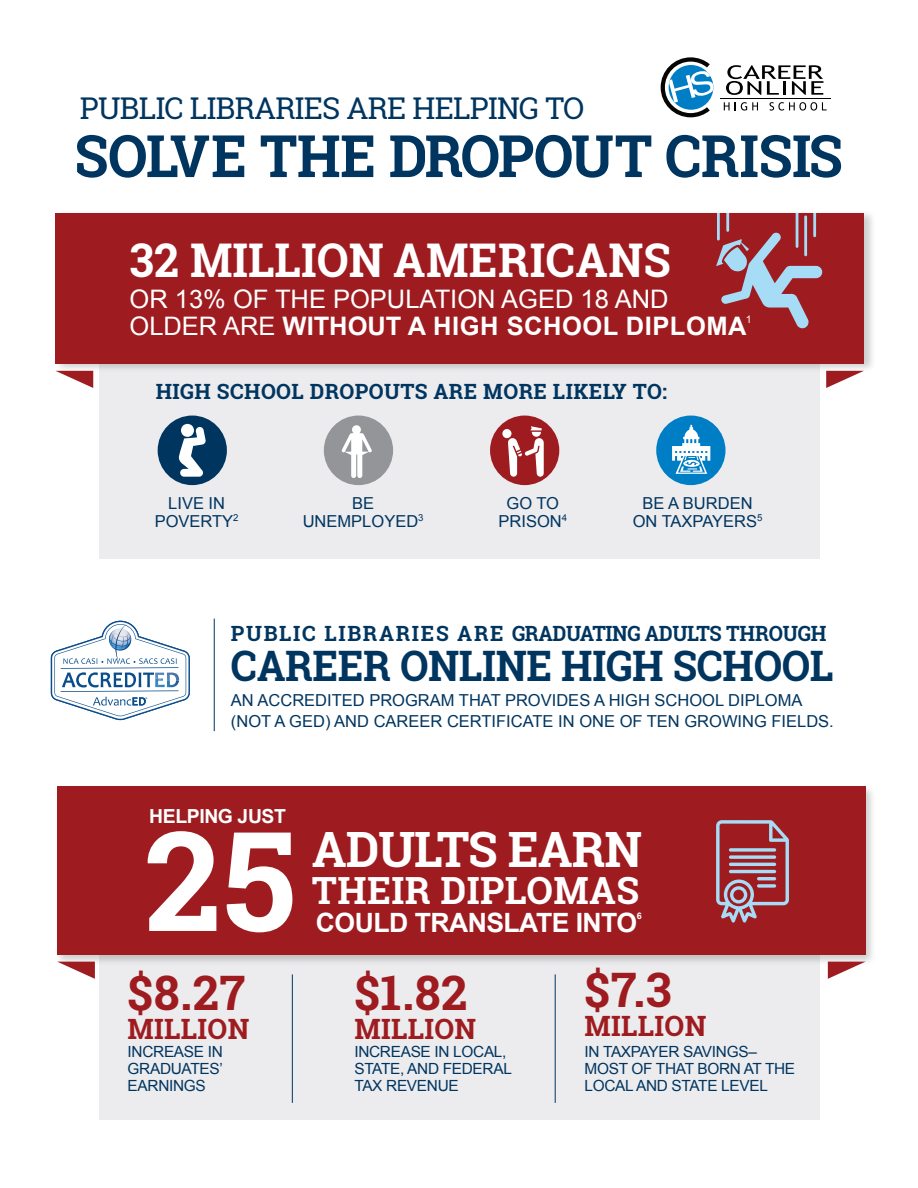
<style>
.page{position:relative;width:918px;height:1188px;background:#fff}
.page>*{position:absolute;margin:0;border:0;box-sizing:border-box;transform-origin:0 0}
.t1{font:700 138.45px "Roboto Slab";color:#fff}
.t2{font:700 58.5px "Roboto Slab";letter-spacing:-.01em;color:#003560;scale:.96 1}
.t3{font:700 48.75px "Roboto Slab";letter-spacing:-.02em;color:#fff}
.t4{font:700 47.55px "Roboto Slab";color:#9e1c20}
.t5{font:700 46.5px "Roboto Slab";letter-spacing:.01em;color:#fff}
.t6{font:700 42px "Roboto Slab";letter-spacing:-.01em;color:#003560;scale:.96 1}
.t7{font:700 37.5px "Roboto Slab";letter-spacing:.01em;color:#fff}
.t8{font:30px "Roboto Slab";letter-spacing:-.025em;color:#003560}
.t9{font:700 28.05px "Roboto Slab";letter-spacing:.01em;color:#9e1c20}
.t10{font:700 26.55px "Arial";letter-spacing:-.02em;color:#fff}
.t11{font:25.5px/27px "Arial";color:#fff}
.t12{font:700 21px "Roboto Slab";letter-spacing:-.01em;color:#003560}
.t13{font:700 21px "Roboto Slab";letter-spacing:.02em;color:#003560}
.t14{font:700 19.35px "Arial";letter-spacing:-.02em;color:#fff}
.t15{font:16.5px/18px "Arial";color:#003560;text-align:center}
.t16{font:15.45px/16.8px "Arial";letter-spacing:-.02em;color:#003560}
.t17{font:10.5px "Arial";color:#fff}
.t18{font:700 9px "Arial";color:#fff}
.s1{font-weight:700}
</style>
<div class="page">
<div style="left:100px;top:808px;width:720px;height:312px;background:#ececee"></div>
<div style="left:54px;top:784px;width:822px;height:182px;background:#231f20;opacity:.22"></div>
<div style="left:57px;top:786px;width:809px;height:168px;background:#9e1c20"></div>
<svg style="left:828px;top:962px;width:38px;height:17px"></svg>
<svg style="left:57px;top:962px;width:38px;height:17px"></svg>
<div style="left:100px;top:326px;width:720px;height:233px;background:#ececee"></div>
<div style="left:158px;top:416px;width:69px;height:69px;background:#003560;border-radius:50%"></div>
<svg style="left:178px;top:424px;width:28px;height:53px"></svg>
<div style="left:324px;top:416px;width:69px;height:69px;background:#939598;border-radius:50%"></div>
<svg style="left:341px;top:425px;width:31px;height:53px"></svg>
<div style="left:490px;top:416px;width:69px;height:69px;background:#9e1c20;border-radius:50%"></div>
<div style="left:502px;top:429px;width:10px;height:9px;background:#fff;border-radius:50%"></div>
<svg style="left:508px;top:426px;width:36px;height:51px"></svg>
<div style="left:656px;top:416px;width:70px;height:69px;background:#007ec5;border-radius:50%"></div>
<svg style="left:672px;top:425px;width:38px;height:49px"></svg>
<div style="left:54px;top:210px;width:822px;height:163px;background:#231f20;opacity:.22"></div>
<div style="left:55px;top:213px;width:809px;height:151px;background:#9e1c20"></div>
<svg style="left:716px;top:213px;width:106px;height:115px"></svg>
<svg style="left:826px;top:371px;width:38px;height:17px"></svg>
<svg style="left:55px;top:371px;width:38px;height:17px"></svg>
<hr style="left:292px;top:974px;width:1px;height:129px;background:#003560">
<hr style="left:555px;top:974px;width:1px;height:129px;background:#003560">
<svg style="left:716px;top:820px;width:73px;height:103px"></svg>
<hr style="left:720px;top:98px;width:110px;height:1px;background:#000103">
<svg style="left:726px;top:65px;width:97px;height:30px"></svg>
<svg style="left:724px;top:102px;width:34px;height:9px"></svg>
<svg style="left:770px;top:102px;width:57px;height:9px"></svg>
<svg style="left:661px;top:57px;width:52px;height:60px"></svg>
<hr style="left:214px;top:619px;width:1px;height:112px;background:#003560">
<svg style="left:51px;top:621px;width:139px;height:99px"></svg>
<p class="t8" style="left:80px;top:87px;width:506px">PUBLIC LIBRARIES ARE HELPING TO</p>
<p class="t2" style="left:74px;top:116px;width:802px">SOLVE THE DROPOUT CRISIS</p>
<p class="t5" style="left:130px;top:229px;width:543px">32 MILLION AMERICANS</p>
<p class="t11" style="left:130px;top:286px;width:619px">OR 13% OF THE POPULATION AGED 18 AND<br>OLDER ARE <span class="s1">WITHOUT A HIGH SCHOOL DIPLOMA</span></p>
<p class="t17" style="left:746px;top:314px;width:7px">1</p>
<p class="t13" style="left:156px;top:376px;width:513px">HIGH SCHOOL DROPOUTS ARE MORE LIKELY TO:</p>
<p class="t15" style="left:155px;top:494px;width:85px">LIVE IN<br>POVERTY<sup>2</sup></p>
<p class="t15" style="left:303px;top:494px;width:122px">BE<br>UNEMPLOYED<sup>3</sup></p>
<p class="t15" style="left:499px;top:494px;width:70px">GO TO<br>PRISON<sup>4</sup></p>
<p class="t15" style="left:633px;top:494px;width:131px">BE A BURDEN<br>ON TAXPAYERS<sup>5</sup></p>
<p class="t12" style="left:231px;top:619px;width:597px">PUBLIC LIBRARIES ARE GRADUATING ADULTS THROUGH</p>
<p class="t6" style="left:231px;top:637px;width:629px">CAREER ONLINE HIGH SCHOOL</p>
<p class="t15" style="left:231px;top:690px;width:604px;line-height:21px;text-align:left">AN ACCREDITED PROGRAM THAT PROVIDES A HIGH SCHOOL DIPLOMA (NOT A GED) AND CAREER CERTIFICATE IN ONE OF TEN GROWING FIELDS.</p>
<p class="t14" style="left:149px;top:806px;width:138px">HELPING JUST</p>
<p class="t1" style="left:144px;top:786px;width:153px">25</p>
<p class="t3" style="left:312px;top:816px;width:332px">ADULTS EARN</p>
<p class="t7" style="left:312px;top:865px;width:329px">THEIR DIPLOMAS</p>
<p class="t10" style="left:316px;top:908px;width:323px">COULD TRANSLATE INTO</p>
<p class="t18" style="left:637px;top:911px;width:7px">6</p>
<p class="t4" style="left:128px;top:960px;width:119px">$8.27</p>
<p class="t9" style="left:128px;top:1010px;width:123px">MILLION</p>
<p class="t4" style="left:354px;top:960px;width:114px">$1.82</p>
<p class="t9" style="left:354px;top:1010px;width:123px">MILLION</p>
<p class="t4" style="left:585px;top:957px;width:88px">$7.3</p>
<p class="t9" style="left:585px;top:1007px;width:123px">MILLION</p>
<p class="t16" style="left:128px;top:1043px;width:97px;text-align:justify">INCREASE IN GRADUATES’ EARNINGS</p>
<p class="t16" style="left:354px;top:1043px;width:159px">INCREASE IN LOCAL,<br>STATE, AND FEDERAL<br>TAX REVENUE</p>
<p class="t16" style="left:585px;top:1043px;width:212px">IN TAXPAYER SAVINGS–<br>MOST OF THAT BORN AT THE<br>LOCAL AND STATE LEVEL</p>
</div>
